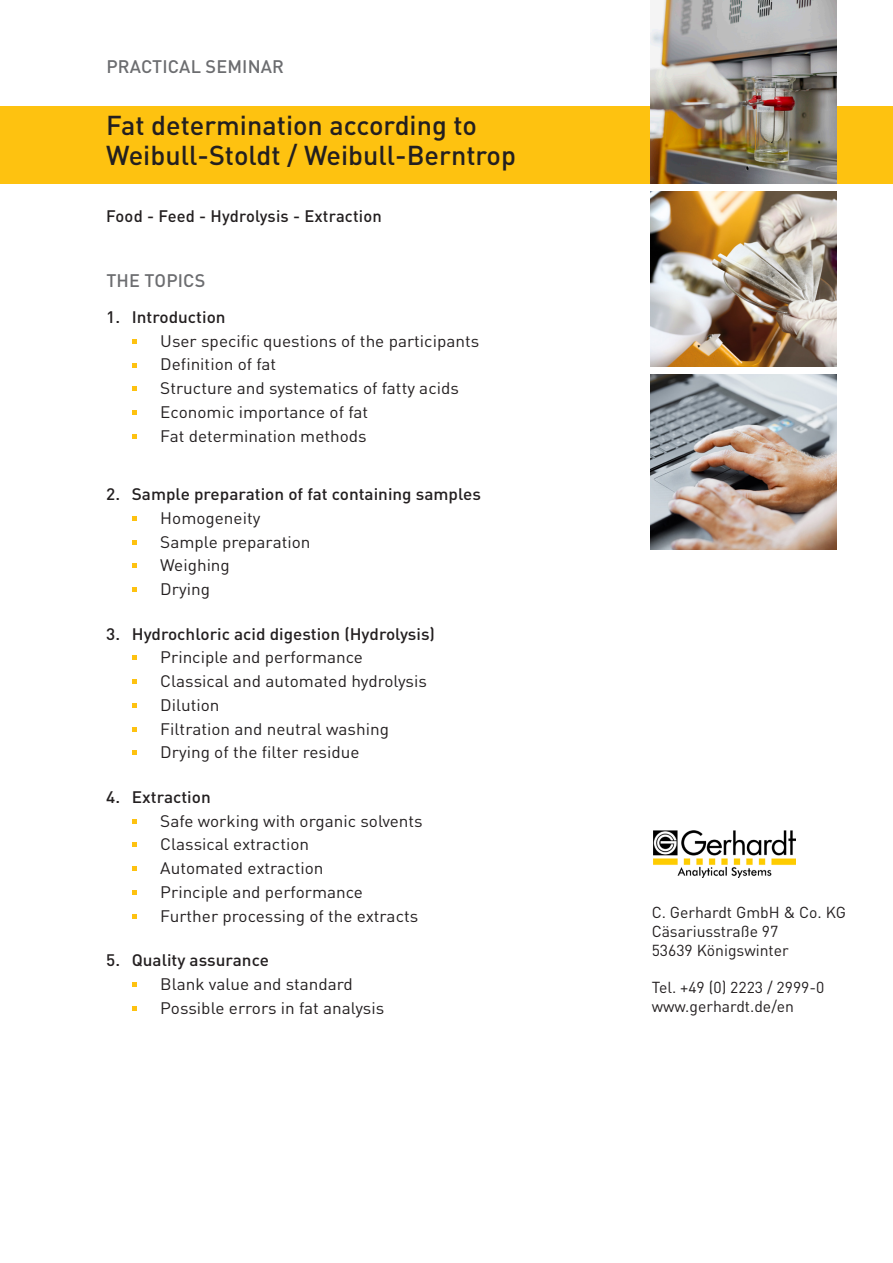
<style>
.page{position:relative;width:893px;height:1263px;background:#fff}
.page>*{position:absolute;margin:0;border:0;box-sizing:border-box;transform-origin:0 0}
.t1{font:500 27px "DINOT";color:#231f20}
.t2{font:500 18px "DINOT";letter-spacing:.01em;color:#6c6d70}
.Inhalt_Seminar_1{font:16.5px "DINOT";color:#231f20;scale:1.04 1}
.Inhalt_Seminar_1-2{font:500 16.5px "DINOT";color:#231f20;scale:1.04 1}
.Inhalt_Seminar_1-3{font:500 16.5px "DINOT";color:#231f20}
.Inhalt_Seminar{font:500 16.5px "DINOT";color:#231f20;scale:1.04 1}
.t3{font:15.75px "DINOT";color:#231f20}
</style>
<div class="page">
<div style="left:0;top:106px;width:893px;height:78px;background:#fec210"></div>
<img style="left:651px;top:0;width:186px;height:184px">
<img style="left:651px;top:191px;width:186px;height:176px">
<img style="left:651px;top:375px;width:186px;height:175px">
<svg style="left:132px;top:339px;width:4px;height:5px"></svg>
<svg style="left:132px;top:363px;width:4px;height:4px"></svg>
<svg style="left:132px;top:387px;width:4px;height:4px"></svg>
<svg style="left:132px;top:410px;width:4px;height:5px"></svg>
<svg style="left:132px;top:434px;width:4px;height:5px"></svg>
<svg style="left:132px;top:516px;width:4px;height:5px"></svg>
<svg style="left:132px;top:540px;width:4px;height:4px"></svg>
<svg style="left:132px;top:564px;width:4px;height:4px"></svg>
<svg style="left:132px;top:587px;width:4px;height:5px"></svg>
<svg style="left:132px;top:656px;width:4px;height:4px"></svg>
<svg style="left:132px;top:679px;width:4px;height:5px"></svg>
<svg style="left:132px;top:703px;width:4px;height:5px"></svg>
<svg style="left:132px;top:727px;width:4px;height:4px"></svg>
<svg style="left:132px;top:751px;width:4px;height:4px"></svg>
<svg style="left:132px;top:819px;width:4px;height:4px"></svg>
<svg style="left:132px;top:843px;width:4px;height:4px"></svg>
<svg style="left:132px;top:866px;width:4px;height:5px"></svg>
<svg style="left:132px;top:890px;width:4px;height:5px"></svg>
<svg style="left:132px;top:914px;width:4px;height:4px"></svg>
<svg style="left:132px;top:982px;width:4px;height:5px"></svg>
<svg style="left:132px;top:1006px;width:4px;height:4px"></svg>
<img style="left:653px;top:830px;width:142px;height:47px">
<p class="t2" style="left:106px;top:55px;width:179px">PRACTICAL SEMINAR</p>
<p class="t1" style="left:106px;top:108px;width:372px">Fat determination according to</p>
<p class="t1" style="left:106px;top:138px;width:411px">Weibull-Stoldt / Weibull-Berntrop</p>
<p class="Inhalt_Seminar_1-3" style="left:106px;top:206px;width:277px">Food - Feed - Hydrolysis - Extraction</p>
<p class="t2" style="left:106px;top:269px;width:101px">THE TOPICS</p>
<p class="Inhalt_Seminar" style="left:106px;top:306px;width:116px">1. Introduction</p>
<p class="Inhalt_Seminar_1" style="left:160px;top:330px;width:308px">User specific questions of the participants</p>
<p class="Inhalt_Seminar_1" style="left:160px;top:354px;width:113px">Definition of fat</p>
<p class="Inhalt_Seminar_1" style="left:160px;top:378px;width:289px">Structure and systematics of fatty acids</p>
<p class="Inhalt_Seminar_1" style="left:160px;top:402px;width:201px">Economic importance of fat</p>
<p class="Inhalt_Seminar_1" style="left:160px;top:425px;width:200px">Fat determination methods</p>
<p class="Inhalt_Seminar_1-2" style="left:106px;top:483px;width:362px">2. Sample preparation of fat containing samples</p>
<p class="Inhalt_Seminar_1" style="left:160px;top:507px;width:98px">Homogeneity</p>
<p class="Inhalt_Seminar_1" style="left:160px;top:531px;width:146px">Sample preparation</p>
<p class="Inhalt_Seminar_1" style="left:160px;top:555px;width:68px">Weighing</p>
<p class="Inhalt_Seminar_1" style="left:160px;top:579px;width:49px">Drying</p>
<p class="Inhalt_Seminar_1-2" style="left:106px;top:623px;width:318px">3. Hydrochloric acid digestion (Hydrolysis)</p>
<p class="Inhalt_Seminar_1" style="left:160px;top:647px;width:196px">Principle and performance</p>
<p class="Inhalt_Seminar_1" style="left:160px;top:671px;width:258px">Classical and automated hydrolysis</p>
<p class="Inhalt_Seminar_1" style="left:160px;top:694px;width:59px">Dilution</p>
<p class="Inhalt_Seminar_1" style="left:160px;top:718px;width:221px">Filtration and neutral washing</p>
<p class="Inhalt_Seminar_1" style="left:160px;top:742px;width:193px">Drying of the filter residue</p>
<p class="Inhalt_Seminar_1-2" style="left:106px;top:786px;width:102px">4. Extraction</p>
<p class="Inhalt_Seminar_1" style="left:160px;top:810px;width:254px">Safe working with organic solvents</p>
<p class="Inhalt_Seminar_1" style="left:160px;top:834px;width:145px">Classical extraction</p>
<p class="Inhalt_Seminar_1" style="left:160px;top:858px;width:158px">Automated extraction</p>
<p class="Inhalt_Seminar_1" style="left:160px;top:881px;width:196px">Principle and performance</p>
<p class="Inhalt_Seminar_1" style="left:160px;top:905px;width:249px">Further processing of the extracts</p>
<p class="Inhalt_Seminar_1-2" style="left:106px;top:949px;width:158px">5. Quality assurance</p>
<p class="Inhalt_Seminar_1" style="left:160px;top:973px;width:187px">Blank value and standard</p>
<p class="Inhalt_Seminar_1" style="left:160px;top:997px;width:217px">Possible errors in fat analysis</p>
<p class="t3" style="left:652px;top:902px;width:196px">C. Gerhardt GmbH &amp; Co. KG</p>
<p class="t3" style="left:652px;top:921px;width:128px">Cäsariusstraße 97</p>
<p class="t3" style="left:652px;top:940px;width:139px">53639 Königswinter</p>
<p class="t3" style="left:652px;top:978px;width:174px">Tel. +49 (0) 2223 / 2999-0</p>
<p class="t3" style="left:652px;top:997px;width:144px">www.gerhardt.de/en</p>
</div>
